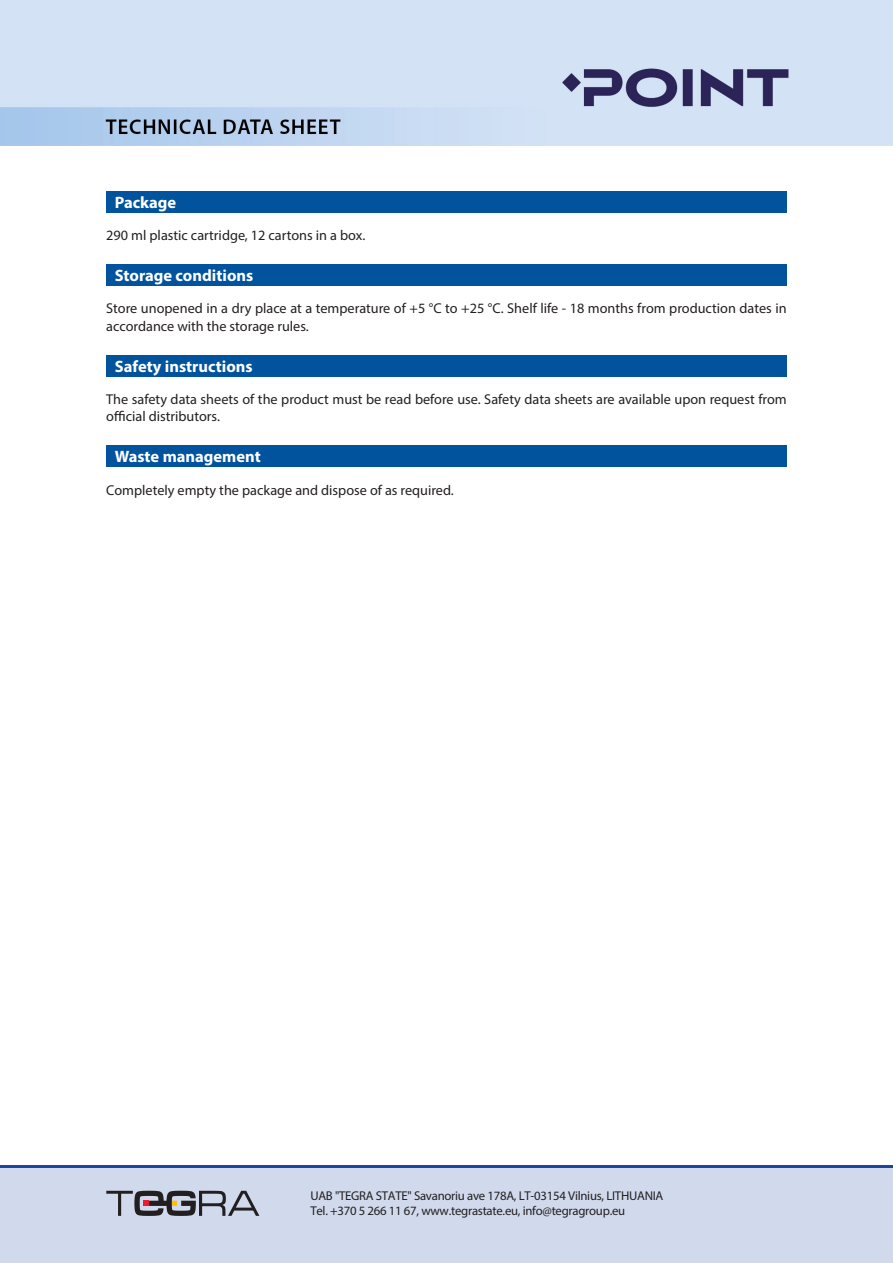
<style>
.page{position:relative;width:893px;height:1263px;background:#fff}
.page>*{position:absolute;margin:0;border:0;box-sizing:border-box;transform-origin:0 0}
.Skyrius_baltas{font:700 16.5px "Myriad Pro";color:#fff}
.Tekstas_paprastas{font:14.25px/17.1px "Myriad Pro";color:#231f20}
.t1{font:12.75px/15.3px "Myriad Pro";letter-spacing:-.02em;color:#231f20}
</style>
<div class="page">
<div style="left:0;top:1165px;width:893px;height:98px;background:#d1daec"></div>
<hr style="left:0;top:1165px;width:893px;height:2px;background:#17479e">
<svg style="left:106px;top:1191px;width:153px;height:25px"></svg>
<div style="left:106px;top:191px;width:681px;height:22px;background:#01539e"></div>
<div style="left:106px;top:264px;width:681px;height:22px;background:#01539e"></div>
<div style="left:106px;top:355px;width:681px;height:21px;background:#01539e"></div>
<div style="left:106px;top:446px;width:681px;height:21px;background:#01539e"></div>
<img style="left:0;top:0;width:893px;height:145px">
<p class="Skyrius_baltas" style="left:115px;top:192px;width:63px">Package</p>
<p class="Tekstas_paprastas" style="left:106px;top:227px;width:260px">290 ml plastic cartridge, 12 cartons in a box.</p>
<p class="Skyrius_baltas" style="left:115px;top:265px;width:140px">Storage conditions</p>
<p class="Tekstas_paprastas" style="left:106px;top:300px;width:682px">Store unopened in a dry place at a temperature of +5 °C to +25 °C. Shelf life - 18 months from production dates in accordance with the storage rules.</p>
<p class="Skyrius_baltas" style="left:115px;top:355px;width:139px">Safety instructions</p>
<p class="Tekstas_paprastas" style="left:106px;top:390px;width:682px">The safety data sheets of the product must be read before use. Safety data sheets are available upon request from official distributors.</p>
<p class="Skyrius_baltas" style="left:115px;top:446px;width:148px">Waste management</p>
<p class="Tekstas_paprastas" style="left:106px;top:481px;width:349px">Completely empty the package and dispose of as required.</p>
<p class="t1" style="left:310px;top:1188px;width:354px">UAB "TEGRA STATE" Savanoriu ave 178A, LT-03154 Vilnius, LITHUANIA<br>Tel. +370 5 266 11 67, www.tegrastate.eu, info@tegragroup.eu</p>
</div>
